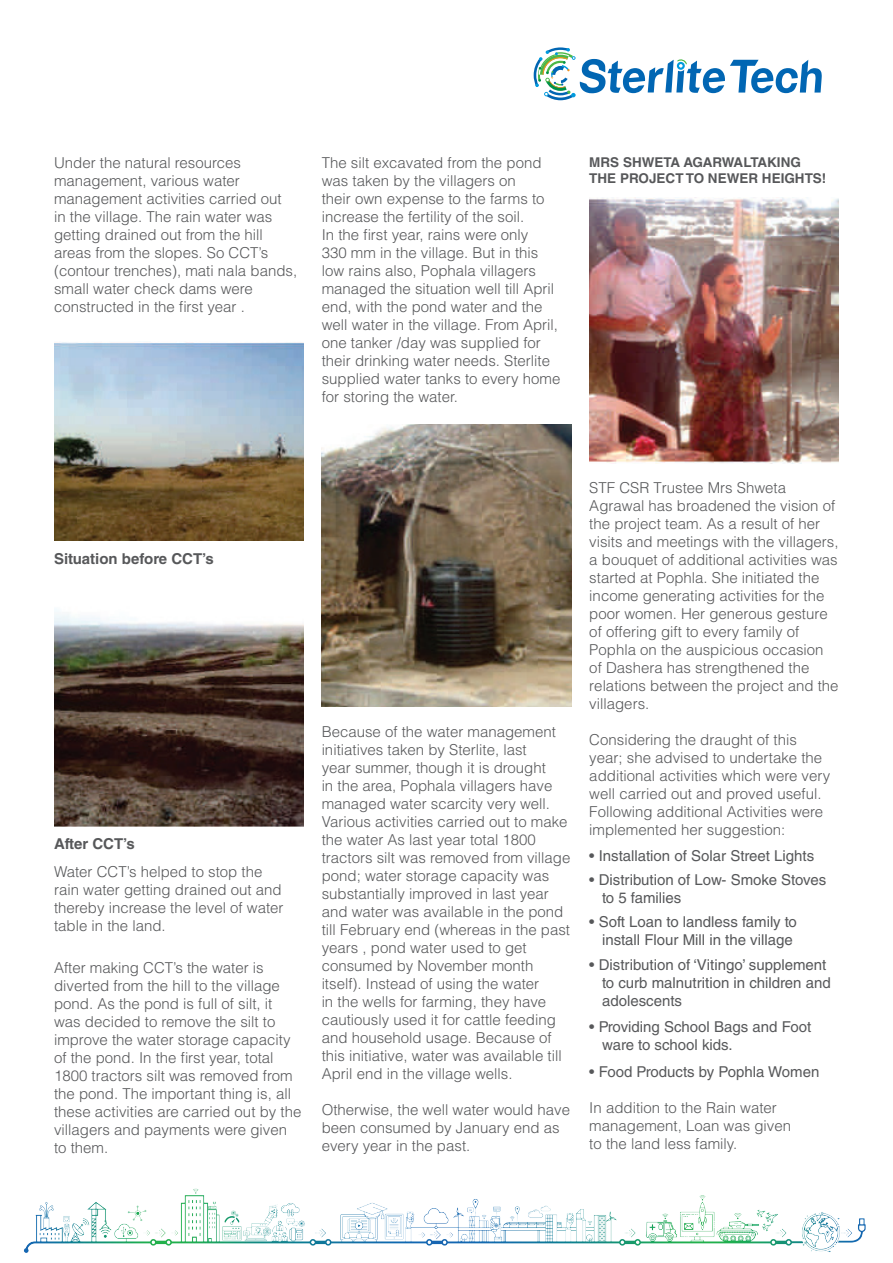
<style>
.page{position:relative;width:893px;height:1263px;background:#fff}
.page>*{position:absolute;margin:0;border:0;box-sizing:border-box;transform-origin:0 0}
.t1{font:300 15px/18px "Helvetica LT Std";color:#57585a}
.t2{font:15px/18px "Helvetica LT Std";color:#57585a}
.t3{font:700 15px "Helvetica LT Std";color:#57585a}
.t4{font:700 13.5px/16.2px "Helvetica LT Std";color:#57585a}
</style>
<div class="page">
<img style="left:23px;top:1188px;width:843px;height:65px">
<svg style="left:534px;top:47px;width:288px;height:53px"></svg>
<img style="left:54px;top:342px;width:250px;height:198px">
<img style="left:54px;top:609px;width:250px;height:218px">
<img style="left:322px;top:424px;width:249px;height:282px">
<img style="left:589px;top:197px;width:250px;height:267px">
<p class="t1" style="left:54px;top:154px;width:245px">Under the natural resources management, various water management activities carried out<br>in the village. The rain water was getting drained out from the hill areas from the slopes. So CCT’s (contour trenches), mati nala bands, small water check dams were constructed in the first year .</p>
<p class="t1" style="left:322px;top:154px;width:240px">The silt excavated from the pond was taken by the villagers on<br>their own expense to the farms to increase the fertility of the soil.<br>In the first year, rains were only<br>330 mm in the village. But in this low rains also, Pophala villagers managed the situation well till April end, with the pond water and the well water in the village. From April, one tanker /day was supplied for their drinking water needs. Sterlite supplied water tanks to every home for storing the water.</p>
<p class="t4" style="left:589px;top:154px;width:239px">MRS SHWETA AGARWALTAKING<br>THE PROJECT TO NEWER HEIGHTS!</p>
<p class="t3" style="left:54px;top:549px;width:161px">Situation before CCT’s</p>
<p class="t3" style="left:54px;top:834px;width:82px">After CCT’s</p>
<p class="t1" style="left:54px;top:863px;width:231px">Water CCT’s helped to stop the rain water getting drained out and thereby increase the level of water table in the land.</p>
<p class="t1" style="left:54px;top:959px;width:249px">After making CCT’s the water is diverted from the hill to the village pond. As the pond is full of silt, it was decided to remove the silt to improve the water storage capacity of the pond. In the first year, total<br>1800 tractors silt was removed from the pond. The important thing is, all these activities are carried out by the villagers and payments were given to them.</p>
<p class="t1" style="left:322px;top:722px;width:250px">Because of the water management initiatives taken by Sterlite, last<br>year summer, though it is drought<br>in the area, Pophala villagers have managed water scarcity very well.<br>Various activities carried out to make the water As last year total 1800 tractors silt was removed from village pond; water storage capacity was substantially improved in last year and water was available in the pond till February end (whereas in the past years , pond water used to get consumed by November month itself). Instead of using the water<br>in the wells for farming, they have cautiously used it for cattle feeding and household usage. Because of this initiative, water was available till April end in the village wells.</p>
<p class="t1" style="left:322px;top:1100px;width:250px">Otherwise, the well water would have been consumed by January end as every year in the past.</p>
<p class="t1" style="left:589px;top:479px;width:251px">STF CSR Trustee Mrs Shweta Agrawal has broadened the vision of the project team. As a result of her visits and meetings with the villagers, a bouquet of additional activities was started at Pophla. She initiated the income generating activities for the poor women. Her generous gesture of offering gift to every family of Pophla on the auspicious occasion of Dashera has strengthened the relations between the project and the villagers.</p>
<p class="t1" style="left:589px;top:731px;width:242px">Considering the draught of this year; she advised to undertake the additional activities which were very well carried out and proved useful.<br>Following additional Activities were implemented her suggestion:</p>
<p class="t2" style="left:589px;top:846px;width:226px">• Installation of Solar Street Lights</p>
<p class="t2" style="left:602px;top:870px;width:226px;text-indent:-13px">• Distribution of Low- Smoke Stoves to 5 families</p>
<p class="t2" style="left:589px;top:912px;width:209px;text-align:center">• Soft Loan to landless family to install Flour Mill in the village</p>
<p class="t2" style="left:602px;top:956px;width:230px;text-indent:-13px">• Distribution of ‘Vitingo’ supplement to curb malnutrition in children and adolescents</p>
<p class="t2" style="left:602px;top:1017px;width:211px;text-indent:-13px">• Providing School Bags and Foot ware to school kids.</p>
<p class="t2" style="left:589px;top:1062px;width:232px">• Food Products by Pophla Women</p>
<p class="t1" style="left:589px;top:1098px;width:203px">In addition to the Rain water management, Loan was given to the land less family.</p>
</div>
